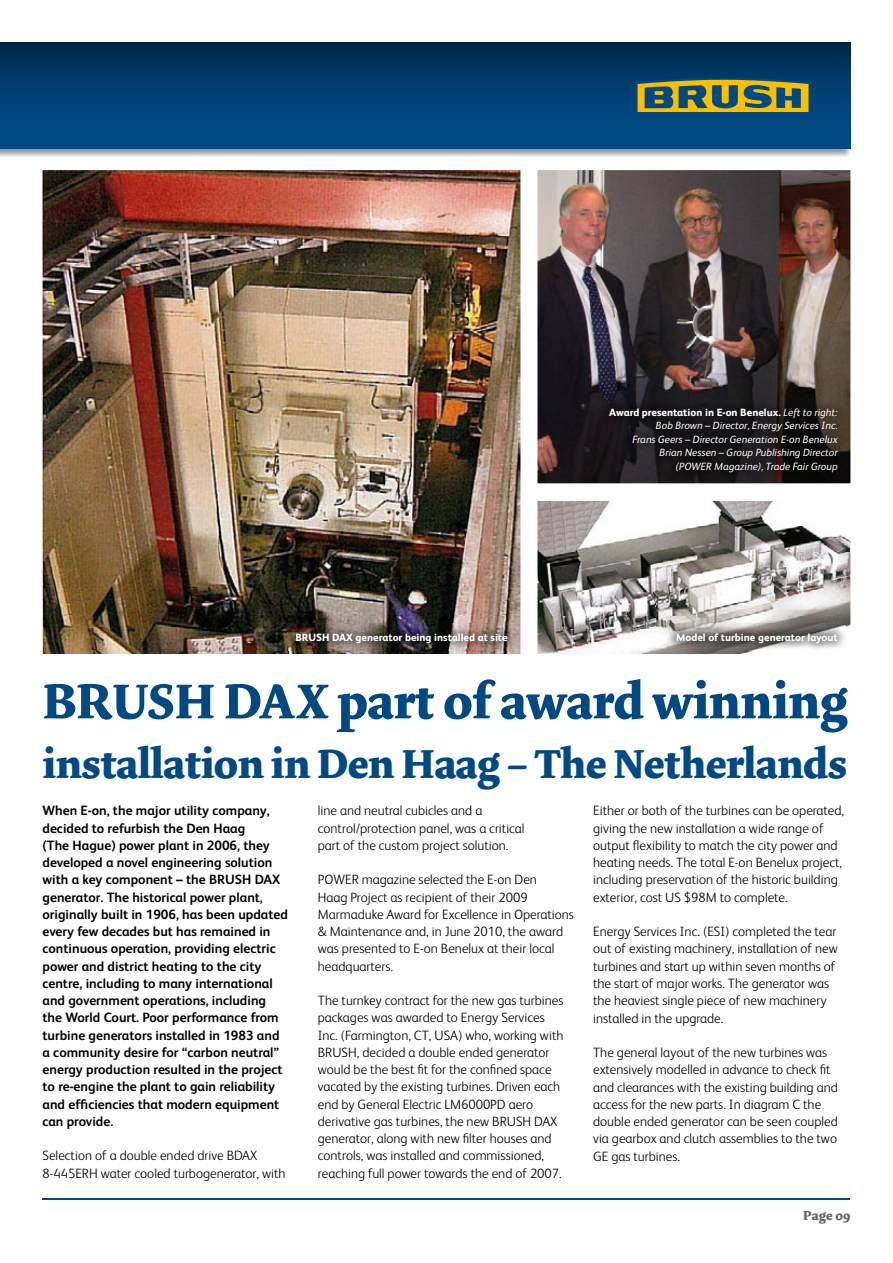
<style>
.page{position:relative;width:893px;height:1263px;background:#fff}
.page>*{position:absolute;margin:0;border:0;box-sizing:border-box;transform-origin:0 0}
.t1{font:700 51.15px "Dolly";letter-spacing:-.005em;color:#004983}
.t2{font:700 42.3px "Dolly";letter-spacing:-.01em;color:#004983}
.t3{font:300 13.5px/17.2px "FS Albert";color:#000}
.t4{font:700 13.5px/17.2px "FS Albert";color:#000}
.t5{font:700 13.5px "Dolly";letter-spacing:.005em;color:#646567}
.t6{font:italic 10.5px/13.5px "FS Albert";color:#fff;text-align:right}
.t7{font:800 10.5px "FS Albert";color:#fff}
.s1{font-weight:800;font-style:normal}
</style>
<div class="page">
<hr style="left:43px;top:1198px;width:807px;height:2px;background:#004983">
<svg style="left:850px;top:135px;width:1px;height:14px"></svg>
<div style="left:0;top:43px;width:850px;height:106px;background:linear-gradient(to bottom,#002c50,#004f8d)"></div>
<svg style="left:636px;top:78px;width:175px;height:36px;background:#778043"></svg>
<img style="left:43px;top:170px;width:477px;height:484px">
<img style="left:537px;top:170px;width:313px;height:313px">
<img style="left:537px;top:501px;width:313px;height:153px">
<img style="left:600px;top:399px;width:245px;height:81px">
<img style="left:287px;top:624px;width:228px;height:27px">
<img style="left:667px;top:623px;width:178px;height:27px">
<p class="t6" style="left:609px;top:405px;width:230px"><span class="s1">Award presentation in E-on Benelux.</span> Left to right:<br>Bob Brown – Director, Energy Services Inc.<br>Frans Geers – Director Generation E-on Benelux Brian Nessen – Group Publishing Director<br>(POWER Magazine), Trade Fair Group</p>
<p class="t7" style="left:295px;top:631px;width:214px">BRUSH DAX generator being installed at site</p>
<p class="t7" style="left:676px;top:631px;width:163px">Model of turbine generator layout</p>
<h1 class="t1" style="left:43px;top:670px;width:807px">BRUSH DAX part of award winning</h1>
<h2 class="t2" style="left:43px;top:738px;width:806px">installation in Den Haag – The Netherlands</h2>
<p class="t4" style="left:43px;top:802px;width:247px">When E-on, the major utility company, decided to refurbish the Den Haag<br>(The Hague) power plant in 2006, they developed a novel engineering solution with a key component – the BRUSH DAX generator. The historical power plant, originally built in 1906, has been updated every few decades but has remained in continuous operation, providing electric power and district heating to the city centre, including to many international and government operations, including the World Court. Poor performance from turbine generators installed in 1983 and a community desire for “carbon neutral” energy production resulted in the project to re-engine the plant to gain reliability and efficiencies that modern equipment can provide.</p>
<p class="t3" style="left:43px;top:1147px;width:244px">Selection of a double ended drive BDAX<br>8-445ERH water cooled turbogenerator, with</p>
<p class="t3" style="left:318px;top:802px;width:208px">line and neutral cubicles and a control/protection panel, was a critical part of the custom project solution.</p>
<p class="t3" style="left:318px;top:871px;width:258px">POWER magazine selected the E-on Den<br>Haag Project as recipient of their 2009<br>Marmaduke Award for Excellence in Operations &amp; Maintenance and, in June 2010, the award was presented to E-on Benelux at their local headquarters.</p>
<p class="t3" style="left:318px;top:992px;width:247px">The turnkey contract for the new gas turbines packages was awarded to Energy Services Inc. (Farmington, CT, USA) who, working with BRUSH, decided a double ended generator would be the best fit for the confined space vacated by the existing turbines. Driven each end by General Electric LM6000PD aero derivative gas turbines, the new BRUSH DAX generator, along with new filter houses and controls, was installed and commissioned, reaching full power towards the end of 2007.</p>
<p class="t3" style="left:593px;top:802px;width:252px">Either or both of the turbines can be operated, giving the new installation a wide range of output flexibility to match the city power and heating needs. The total E-on Benelux project, including preservation of the historic building exterior, cost US $98M to complete.</p>
<p class="t3" style="left:593px;top:923px;width:246px">Energy Services Inc. (ESI) completed the tear out of existing machinery, installation of new turbines and start up within seven months of the start of major works. The generator was the heaviest single piece of new machinery installed in the upgrade.</p>
<p class="t3" style="left:593px;top:1044px;width:246px">The general layout of the new turbines was extensively modelled in advance to check fit and clearances with the existing building and access for the new parts. In diagram C the double ended generator can be seen coupled via gearbox and clutch assemblies to the two GE gas turbines.</p>
<p class="t5" style="left:803px;top:1207px;width:49px">Page 09</p>
</div>
